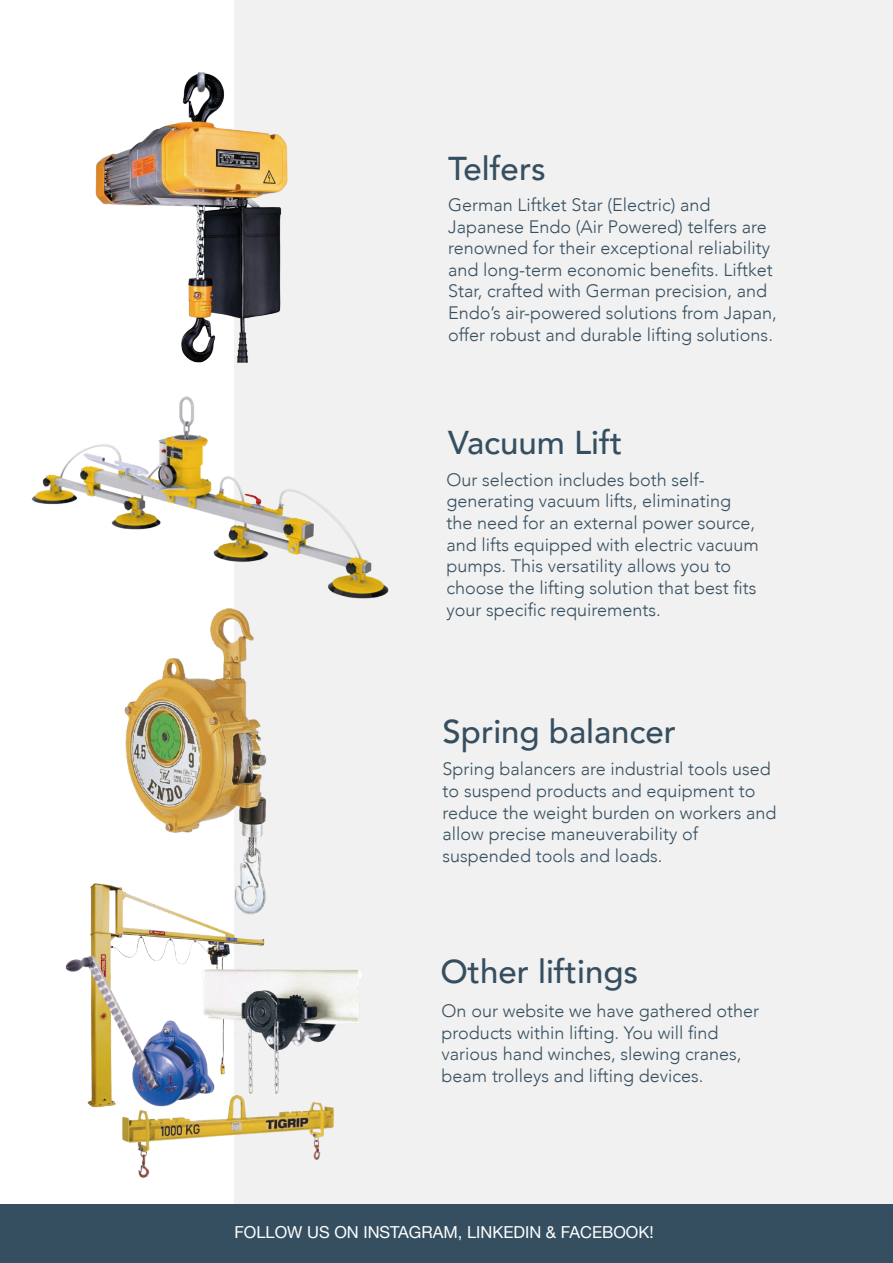
<style>
.page{position:relative;width:893px;height:1263px;background:#fff}
.page>*{position:absolute;margin:0;border:0;box-sizing:border-box;transform-origin:0 0}
.t1{font:500 33px "Avenir";color:#364f60}
.t2{font:300 18px/21.6px "Avenir";color:#364f60}
.t3{font:16.5px "Helvetica Neue";color:#fff}
</style>
<div class="page">
<div style="left:234px;top:0;width:659px;height:1263px;background:#f1f1f1"></div>
<img style="left:95px;top:72px;width:193px;height:266px">
<img style="left:31px;top:338px;width:358px;height:261px">
<img style="left:90px;top:597px;width:220px;height:272px">
<img style="left:65px;top:869px;width:297px;height:309px">
<div style="left:0;top:1205px;width:893px;height:58px;background:#364f60"></div>
<p class="t1" style="left:448px;top:140px;width:99px">Telfers</p>
<p class="t2" style="left:448px;top:194px;width:264px">German Liftket Star (Electric) and</p>
<p class="t2" style="left:448px;top:216px;width:330px">Japanese Endo (Air Powered) telfers are renowned for their exceptional reliability and long-term economic benefits. Liftket Star, crafted with German precision, and Endo’s air-powered solutions from Japan, offer robust and durable lifting solutions.</p>
<p class="t1" style="left:448px;top:414px;width:176px">Vacuum Lift</p>
<p class="t2" style="left:446px;top:469px;width:260px">Our selection includes both self-</p>
<p class="t2" style="left:446px;top:490px;width:314px">generating vacuum lifts, eliminating the need for an external power source, and lifts equipped with electric vacuum pumps. This versatility allows you to</p>
<p class="t2" style="left:446px;top:577px;width:311px">choose the lifting solution that best fits your specific requirements.</p>
<p class="t1" style="left:443px;top:703px;width:235px">Spring balancer</p>
<p class="t2" style="left:443px;top:758px;width:335px">Spring balancers are industrial tools used to suspend products and equipment to reduce the weight burden on workers and</p>
<p class="t2" style="left:443px;top:823px;width:257px">allow precise maneuverability of</p>
<p class="t2" style="left:443px;top:845px;width:221px">suspended tools and loads.</p>
<p class="t1" style="left:440px;top:943px;width:199px">Other liftings</p>
<p class="t2" style="left:442px;top:1000px;width:319px">On our website we have gathered other products within lifting. You will find</p>
<p class="t2" style="left:442px;top:1043px;width:301px">various hand winches, slewing cranes, beam trolleys and lifting devices.</p>
<p class="t3" style="left:234px;top:1220px;width:421px">FOLLOW US ON INSTAGRAM, LINKEDIN &amp; FACEBOOK!</p>
</div>
